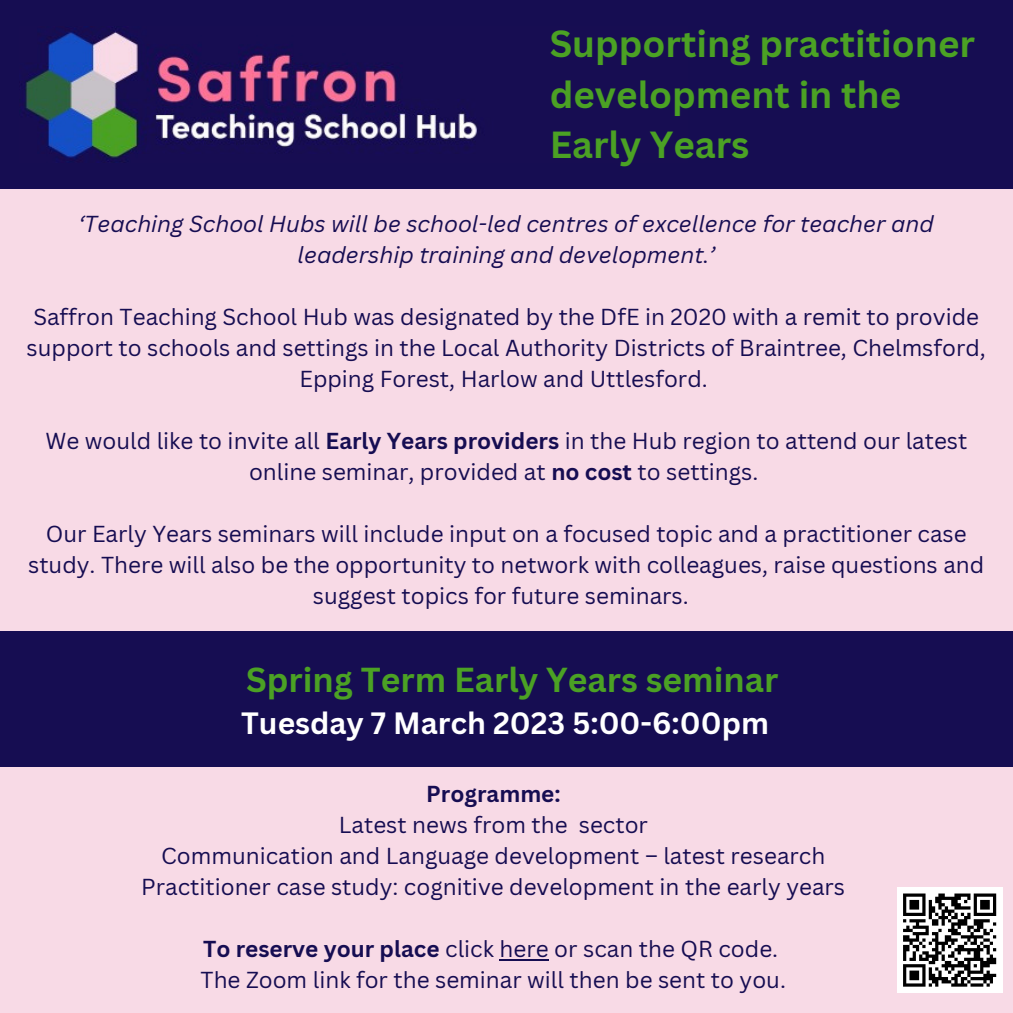
<style>
.page{position:relative;width:1013px;height:1013px;background:#fff}
.page>*{position:absolute;margin:0;border:0;box-sizing:border-box;transform-origin:0 0}
.t1{font:700 36.75px/50.6px "Canva Sans";color:#4ba124}
.t2{font:700 33.75px "Canva Sans";color:#4ba124}
.t3{font:700 30px "Canva Sans";color:#fff}
.t4{font:22.5px/31px "Canva Sans";color:#160d52;text-align:center}
.t5{font:italic 22.5px/31px "Canva Sans";color:#160d52;text-align:center}
.t6{font:700 22.5px "Canva Sans";color:#160d52}
.s1{font-weight:700}
</style>
<div class="page">
<div style="left:0;top:0;width:1012px;height:1012px;background:#f8dae6"></div>
<div style="left:0;top:0;width:1012px;height:189px;background:#160d52"></div>
<img style="left:25px;top:26px;width:453px;height:137px">
<div style="left:0;top:631px;width:1012px;height:136px;background:#160d52"></div>
<div style="left:896px;top:887px;width:106px;height:106px;background:#fff"></div>
<svg style="left:903px;top:893px;width:94px;height:94px"></svg>
<hr style="left:499px;top:958px;width:50px;height:2px;background:#160d52">
<h1 class="t1" style="left:549px;top:17px;width:427px">Supporting practitioner development in the<br>Early Years</h1>
<p class="t5" style="left:79px;top:208px;width:856px">‘Teaching School Hubs will be school-led centres of excellence for teacher and leadership training and development.’</p>
<p class="t4" style="left:27px;top:301px;width:960px">Saffron Teaching School Hub was designated by the DfE in 2020 with a remit to provide support to schools and settings in the Local Authority Districts of Braintree, Chelmsford,<br>Epping Forest, Harlow and Uttlesford.</p>
<p class="t4" style="left:45px;top:424px;width:923px">We would like to invite all <span class="s1">Early Years providers</span> in the Hub region to attend our latest online seminar, provided at <span class="s1">no cost</span> to settings.</p>
<p class="t4" style="left:28px;top:517px;width:957px">Our Early Years seminars will include input on a focused topic and a practitioner case study. There will also be the opportunity to network with colleagues, raise questions and suggest topics for future seminars.</p>
<h2 class="t2" style="left:246px;top:656px;width:533px">Spring Term Early Years seminar</h2>
<h3 class="t3" style="left:241px;top:702px;width:529px">Tuesday 7 March 2023 5:00-6:00pm</h3>
<p class="t6" style="left:426px;top:778px;width:136px">Programme:</p>
<p class="t4" style="left:141px;top:809px;width:705px">Latest news from the sector<br>Communication and Language development – latest research<br>Practitioner case study: cognitive development in the early years</p>
<p class="t4" style="left:200px;top:932px;width:587px;text-align:left"><span class="s1">To reserve your place</span> click here or scan the QR code.<br>The Zoom link for the seminar will then be sent to you.</p>
</div>
